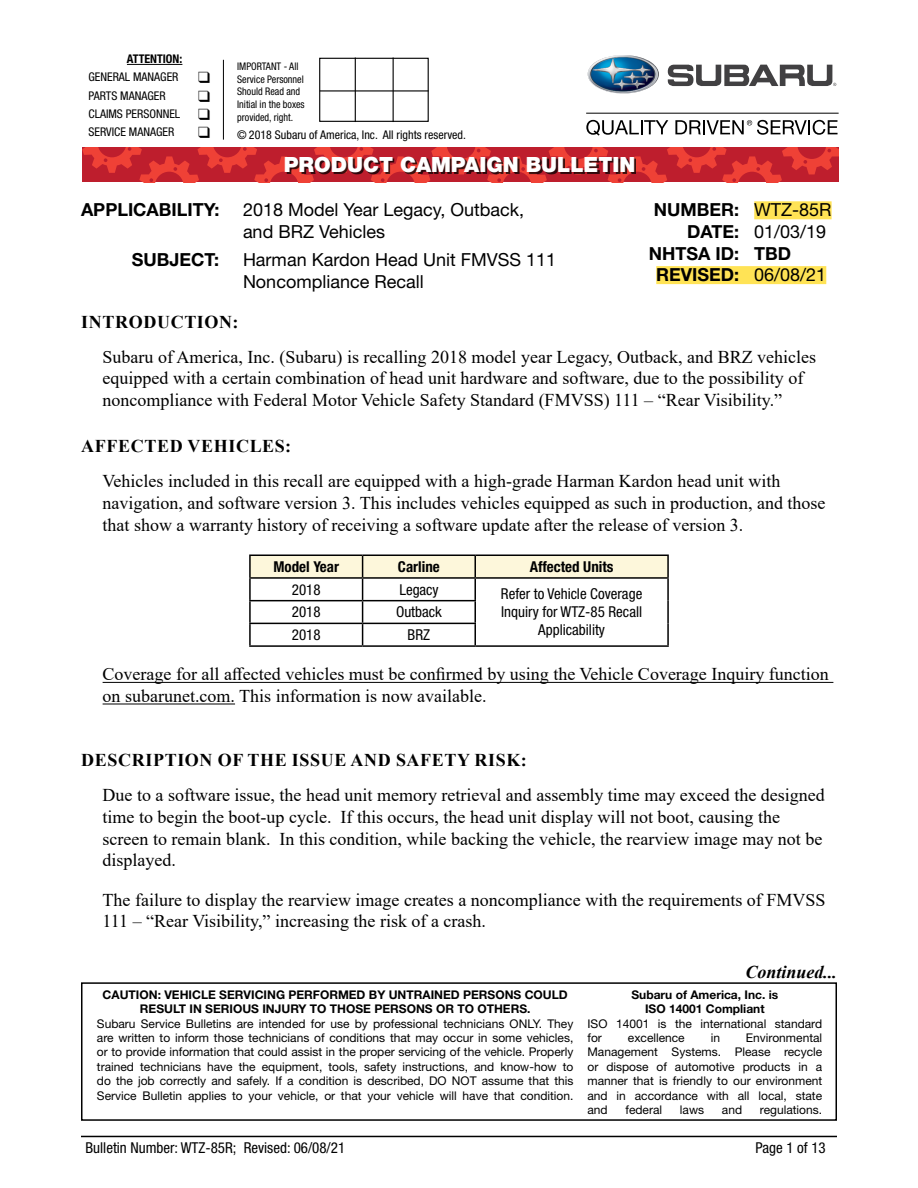
<style>
.page{position:relative;width:918px;height:1188px;background:#fff}
.page>*{position:absolute;margin:0;border:0;box-sizing:border-box;transform-origin:0 0}
.t1{font:900 21px "Helvetica Neue LT Std";color:#fff}
.t2{font:18px/21.6px "Times New Roman";color:#000}
.t3{font:18px/21.6px "Helvetica Neue LT Std";color:#000}
.t4{font:700 18px "Times New Roman";letter-spacing:.035em;color:#000}
.t5{font:700 18px "Helvetica Neue LT Std";color:#000}
.t6{font:italic 700 18px "Times New Roman";color:#000}
.t7{font:condensed 15px/18px "Helvetica Neue LT Std";color:#000;text-align:center}
.t8{font:700 condensed 15px "Helvetica Neue LT Std";color:#000}
.t9{font:12px/14.4px "Helvetica Neue LT Std";color:#000;text-align:justify}
.t10{font:700 12px/14.4px "Helvetica Neue LT Std";color:#000;text-align:center}
.t11{font:condensed 12px "Helvetica Neue LT Std";color:#000}
.t12{font:700 condensed 12px "Helvetica Neue LT Std";color:#000}
.t13{font:condensed 10.5px/12.6px "Helvetica Neue LT Std";color:#000;scale:.96 1}
.s1{font-weight:400}
.s2{font-weight:700}
</style>
<div class="page">
<hr style="left:81px;top:1136px;width:756px;height:1px;background:#000">
<div style="left:754px;top:201px;width:78px;height:18px;background:#ffe355"></div>
<div style="left:656px;top:266px;width:170px;height:18px;background:#ffe355"></div>
<div style="left:81px;top:982px;width:756px;height:139px;border:2px solid #000"></div>
<hr style="left:103px;top:682px;width:730px;height:1px;background:#000">
<hr style="left:103px;top:704px;width:132px;height:1px;background:#000">
<hr style="left:249px;top:555px;width:114px;height:1px;background:#000">
<hr style="left:249px;top:556px;width:2px;height:21px;background:#000">
<hr style="left:475px;top:555px;width:194px;height:1px;background:#000">
<hr style="left:667px;top:556px;width:2px;height:21px;background:#000">
<hr style="left:249px;top:577px;width:114px;height:2px;background:#000">
<hr style="left:249px;top:579px;width:2px;height:21px;background:#000">
<hr style="left:475px;top:577px;width:194px;height:2px;background:#000">
<hr style="left:667px;top:579px;width:2px;height:22px;background:#000">
<hr style="left:249px;top:600px;width:114px;height:1px;background:#000">
<hr style="left:249px;top:601px;width:2px;height:22px;background:#000">
<hr style="left:667px;top:601px;width:2px;height:22px;background:#000">
<hr style="left:249px;top:623px;width:114px;height:1px;background:#000">
<hr style="left:249px;top:624px;width:2px;height:21px;background:#000">
<svg style="left:250px;top:555px;width:418px;height:90px"></svg>
<hr style="left:474px;top:624px;width:2px;height:21px;background:#000">
<hr style="left:667px;top:623px;width:2px;height:22px;background:#000">
<hr style="left:249px;top:645px;width:114px;height:2px;background:#000">
<hr style="left:363px;top:645px;width:112px;height:2px;background:#000">
<hr style="left:475px;top:645px;width:194px;height:2px;background:#000">
<svg style="left:82px;top:147px;width:757px;height:35px;background:#cd292f"></svg>
<div style="left:287px;top:158px;width:349px;height:16px;background:#000;opacity:.75"></div>
<div style="left:319px;top:58px;width:110px;height:64px;border:1px solid #000"></div>
<hr style="left:355px;top:58px;width:1px;height:64px;background:#000">
<hr style="left:393px;top:58px;width:1px;height:64px;background:#000">
<hr style="left:320px;top:90px;width:109px;height:2px;background:#000">
<hr style="left:127px;top:64px;width:55px;height:1px;background:#000">
<hr style="left:223px;top:60px;width:1px;height:80px;background:#000">
<img style="left:588px;top:55px;width:71px;height:39px">
<svg style="left:668px;top:64px;width:168px;height:22px"></svg>
<hr style="left:586px;top:113px;width:253px;height:1px;background:#000">
<svg style="left:586px;top:120px;width:82px;height:16px"></svg>
<svg style="left:675px;top:120px;width:163px;height:15px"></svg>
<p class="t12" style="left:127px;top:52px;width:57px">ATTENTION:</p>
<p class="t11" style="left:89px;top:70px;width:92px">GENERAL MANAGER</p>
<p class="t11" style="left:89px;top:88px;width:79px">PARTS MANAGER</p>
<p class="t11" style="left:89px;top:106px;width:93px">CLAIMS PERSONNEL</p>
<p class="t11" style="left:89px;top:125px;width:87px">SERVICE MANAGER</p>
<p class="t13" style="left:237px;top:60px;width:72px">IMPORTANT - All<br>Service Personnel<br>Should Read and<br>Initial in the boxes provided, right.</p>
<p class="t11" style="left:237px;top:128px;width:230px">© 2018 Subaru of America, Inc. All rights reserved.</p>
<p class="t1" style="left:284px;top:152px;width:353px">PRODUCT CAMPAIGN BULLETIN</p>
<p class="t5" style="left:81px;top:199px;width:140px">APPLICABILITY:</p>
<p class="t3" style="left:243px;top:199px;width:283px">2018 Model Year Legacy, Outback, and BRZ Vehicles</p>
<p class="t5" style="left:132px;top:249px;width:89px">SUBJECT:</p>
<p class="t3" style="left:243px;top:249px;width:315px">Harman Kardon Head Unit FMVSS 111<br>Noncompliance Recall</p>
<p class="t5" style="left:654px;top:199px;width:179px">NUMBER: <span class="s1">WTZ-85R</span></p>
<p class="t3" style="left:687px;top:220px;width:141px"><span class="s2">DATE:</span> 01/03/19</p>
<p class="t5" style="left:649px;top:242px;width:144px">NHTSA ID: TBD</p>
<p class="t5" style="left:656px;top:264px;width:172px">REVISED: <span class="s1">06/08/21</span></p>
<p class="t4" style="left:81px;top:309px;width:159px">INTRODUCTION:</p>
<p class="t2" style="left:103px;top:345px;width:715px">Subaru of America, Inc. (Subaru) is recalling 2018 model year Legacy, Outback, and BRZ vehicles equipped with a certain combination of head unit hardware and software, due to the possibility of noncompliance with Federal Motor Vehicle Safety Standard (FMVSS) 111 – “Rear Visibility.”</p>
<p class="t4" style="left:81px;top:433px;width:211px">AFFECTED VEHICLES:</p>
<p class="t2" style="left:103px;top:470px;width:725px">Vehicles included in this recall are equipped with a high-grade Harman Kardon head unit with navigation, and software version 3. This includes vehicles equipped as such in production, and those that show a warranty history of receiving a software update after the release of version 3.</p>
<p class="t8" style="left:273px;top:558px;width:67px">Model Year</p>
<p class="t8" style="left:398px;top:558px;width:43px">Carline</p>
<p class="t8" style="left:530px;top:558px;width:85px">Affected Units</p>
<p class="t7" style="left:292px;top:580px;width:30px">2018</p>
<p class="t7" style="left:399px;top:580px;width:41px">Legacy</p>
<p class="t7" style="left:501px;top:585px;width:143px">Refer to Vehicle Coverage<br>Inquiry for WTZ-85 Recall<br>Applicability</p>
<p class="t7" style="left:292px;top:603px;width:30px">2018</p>
<p class="t7" style="left:396px;top:603px;width:47px">Outback</p>
<p class="t7" style="left:292px;top:626px;width:30px">2018</p>
<p class="t7" style="left:408px;top:626px;width:24px">BRZ</p>
<p class="t2" style="left:103px;top:663px;width:728px">Coverage for all affected vehicles must be confirmed by using the Vehicle Coverage Inquiry function on subarunet.com. This information is now available.</p>
<p class="t4" style="left:81px;top:747px;width:447px">DESCRIPTION OF THE ISSUE AND SAFETY RISK:</p>
<p class="t2" style="left:103px;top:784px;width:724px">Due to a software issue, the head unit memory retrieval and assembly time may exceed the designed time to begin the boot-up cycle. If this occurs, the head unit display will not boot, causing the screen to remain blank. In this condition, while backing the vehicle, the rearview image may not be displayed.</p>
<p class="t2" style="left:103px;top:888px;width:724px">The failure to display the rearview image creates a noncompliance with the requirements of FMVSS<br>111 – “Rear Visibility,” increasing the risk of a crash.</p>
<p class="t10" style="left:103px;top:987px;width:467px">CAUTION: VEHICLE SERVICING PERFORMED BY UNTRAINED PERSONS COULD<br>RESULT IN SERIOUS INJURY TO THOSE PERSONS OR TO OTHERS.</p>
<p class="t9" style="left:97px;top:1016px;width:478px">Subaru Service Bulletins are intended for use by professional technicians ONLY. They are written to inform those technicians of conditions that may occur in some vehicles, or to provide information that could assist in the proper servicing of the vehicle. Properly trained technicians have the equipment, tools, safety instructions, and know-how to do the job correctly and safely. If a condition is described, DO NOT assume that this Service Bulletin applies to your vehicle, or that your vehicle will have that condition.</p>
<p class="t6" style="left:746px;top:959px;width:93px">Continued...</p>
<p class="t10" style="left:631px;top:987px;width:148px">Subaru of America, Inc. is<br>ISO 14001 Compliant</p>
<p class="t9" style="left:588px;top:1016px;width:236px">ISO 14001 is the international standard for</p>
<p class="t9" style="left:588px;top:1030px;width:236px;text-indent:158px">Environmental Management Systems. Please recycle or dispose of automotive products in a manner that is friendly to our environment and in accordance with all local, state and</p>
<p class="t9" style="left:628px;top:1030px;width:58px">excellence</p>
<p class="t9" style="left:711px;top:1030px;width:11px">in</p>
<p class="t9" style="left:626px;top:1102px;width:38px">federal</p>
<p class="t9" style="left:680px;top:1102px;width:26px">laws</p>
<p class="t9" style="left:722px;top:1102px;width:22px">and</p>
<p class="t9" style="left:760px;top:1102px;width:64px">regulations.</p>
<p class="t7" style="left:86px;top:1138px;width:261px">Bulletin Number: WTZ-85R; Revised: 06/08/21</p>
<p class="t7" style="left:756px;top:1138px;width:72px">Page 1 of 13</p>
</div>
